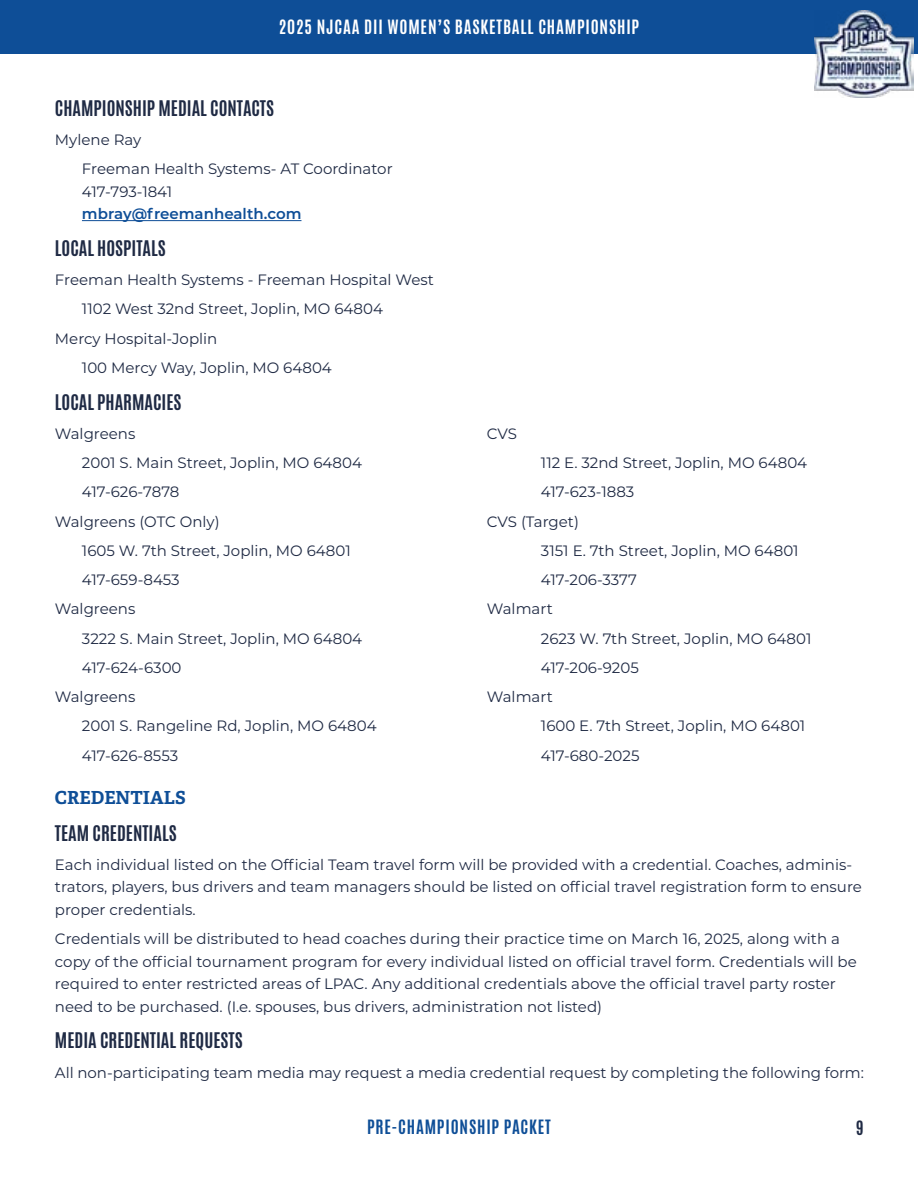
<style>
.page{position:relative;width:918px;height:1188px;background:#fff}
.page>*{position:absolute;margin:0;border:0;box-sizing:border-box;transform-origin:0 0}
.t1{font:700 18px "Antonio";color:#1f2a44}
.t2{font:700 18px "Adelle";color:#0e4e97}
.t3{font:700 16.5px "Antonio";letter-spacing:.05em;color:#fff}
.t4{font:700 16.5px "Antonio";letter-spacing:.05em;color:#0e4e97}
.t5{font:700 16.5px "Antonio";color:#1f2a44}
.t6{font:15px/22.5px "Montserrat";color:#1f2a44}
.t7{font:600 15px "Montserrat";color:#0e4e97}
</style>
<div class="page">
<div style="left:0;top:0;width:918px;height:54px;background:#0e4e97"></div>
<img style="left:815px;top:10px;width:98px;height:88px">
<hr style="left:82px;top:220px;width:219px;height:1px;background:#0e4e97">
<p class="t3" style="left:279px;top:15px;width:362px">2025 NJCAA DII WOMEN’S BASKETBALL CHAMPIONSHIP</p>
<p class="t1" style="left:55px;top:94px;width:221px">CHAMPIONSHIP MEDIAL CONTACTS</p>
<p class="t6" style="left:82px;top:124px;width:312px;line-height:29.2px;text-indent:-27px">Mylene Ray<br>Freeman Health Systems- AT Coordinator</p>
<p class="t6" style="left:82px;top:180px;width:92px">417-793-1841</p>
<p class="t7" style="left:82px;top:203px;width:221px">mbray@freemanhealth.com</p>
<p class="t1" style="left:55px;top:235px;width:112px">LOCAL HOSPITALS</p>
<p class="t6" style="left:55px;top:268px;width:380px">Freeman Health Systems - Freeman Hospital West</p>
<p class="t6" style="left:82px;top:297px;width:303px">1102 West 32nd Street, Joplin, MO 64804</p>
<p class="t6" style="left:55px;top:327px;width:164px">Mercy Hospital-Joplin</p>
<p class="t6" style="left:82px;top:356px;width:251px">100 Mercy Way, Joplin, MO 64804</p>
<p class="t1" style="left:55px;top:388px;width:128px">LOCAL PHARMACIES</p>
<p class="t6" style="left:55px;top:422px;width:82px">Walgreens</p>
<p class="t6" style="left:487px;top:422px;width:32px">CVS</p>
<p class="t6" style="left:82px;top:451px;width:282px">2001 S. Main Street, Joplin, MO 64804</p>
<p class="t6" style="left:541px;top:451px;width:268px">112 E. 32nd Street, Joplin, MO 64804</p>
<p class="t6" style="left:82px;top:480px;width:99px">417-626-7878</p>
<p class="t6" style="left:541px;top:480px;width:95px">417-623-1883</p>
<p class="t6" style="left:55px;top:510px;width:166px">Walgreens (OTC Only)</p>
<p class="t6" style="left:487px;top:510px;width:93px">CVS (Target)</p>
<p class="t6" style="left:82px;top:539px;width:270px">1605 W. 7th Street, Joplin, MO 64801</p>
<p class="t6" style="left:541px;top:539px;width:259px">3151 E. 7th Street, Joplin, MO 64801</p>
<p class="t6" style="left:82px;top:568px;width:99px">417-659-8453</p>
<p class="t6" style="left:541px;top:568px;width:97px">417-206-3377</p>
<p class="t6" style="left:55px;top:597px;width:82px">Walgreens</p>
<p class="t6" style="left:487px;top:597px;width:67px">Walmart</p>
<p class="t6" style="left:82px;top:627px;width:282px">3222 S. Main Street, Joplin, MO 64804</p>
<p class="t6" style="left:541px;top:627px;width:272px">2623 W. 7th Street, Joplin, MO 64801</p>
<p class="t6" style="left:82px;top:656px;width:101px">417-624-6300</p>
<p class="t6" style="left:541px;top:656px;width:99px">417-206-9205</p>
<p class="t6" style="left:55px;top:685px;width:82px">Walgreens</p>
<p class="t6" style="left:487px;top:685px;width:67px">Walmart</p>
<p class="t6" style="left:82px;top:714px;width:296px">2001 S. Rangeline Rd, Joplin, MO 64804</p>
<p class="t6" style="left:541px;top:714px;width:266px">1600 E. 7th Street, Joplin, MO 64801</p>
<p class="t6" style="left:82px;top:744px;width:98px">417-626-8553</p>
<p class="t6" style="left:541px;top:744px;width:100px">417-680-2025</p>
<p class="t2" style="left:55px;top:786px;width:132px">CREDENTIALS</p>
<p class="t1" style="left:55px;top:819px;width:123px">TEAM CREDENTIALS</p>
<p class="t6" style="left:55px;top:853px;width:808px">Each individual listed on the Official Team travel form will be provided with a credential. Coaches, adminis&shy;trators, players, bus drivers and team managers should be listed on official travel registration form to ensure proper credentials.</p>
<p class="t6" style="left:55px;top:927px;width:803px">Credentials will be distributed to head coaches during their practice time on March 16, 2025, along with a copy of the official tournament program for every individual listed on official travel form. Credentials will be required to enter restricted areas of LPAC. Any additional credentials above the official travel party roster need to be purchased. (I.e. spouses, bus drivers, administration not listed)</p>
<p class="t1" style="left:55px;top:1027px;width:189px">MEDIA CREDENTIAL REQUESTS</p>
<p class="t6" style="left:55px;top:1060px;width:811px">All non-participating team media may request a media credential request by completing the following form:</p>
<p class="t4" style="left:367px;top:1115px;width:185px">PRE-CHAMPIONSHIP PACKET</p>
<p class="t5" style="left:856px;top:1115px;width:9px">9</p>
</div>
